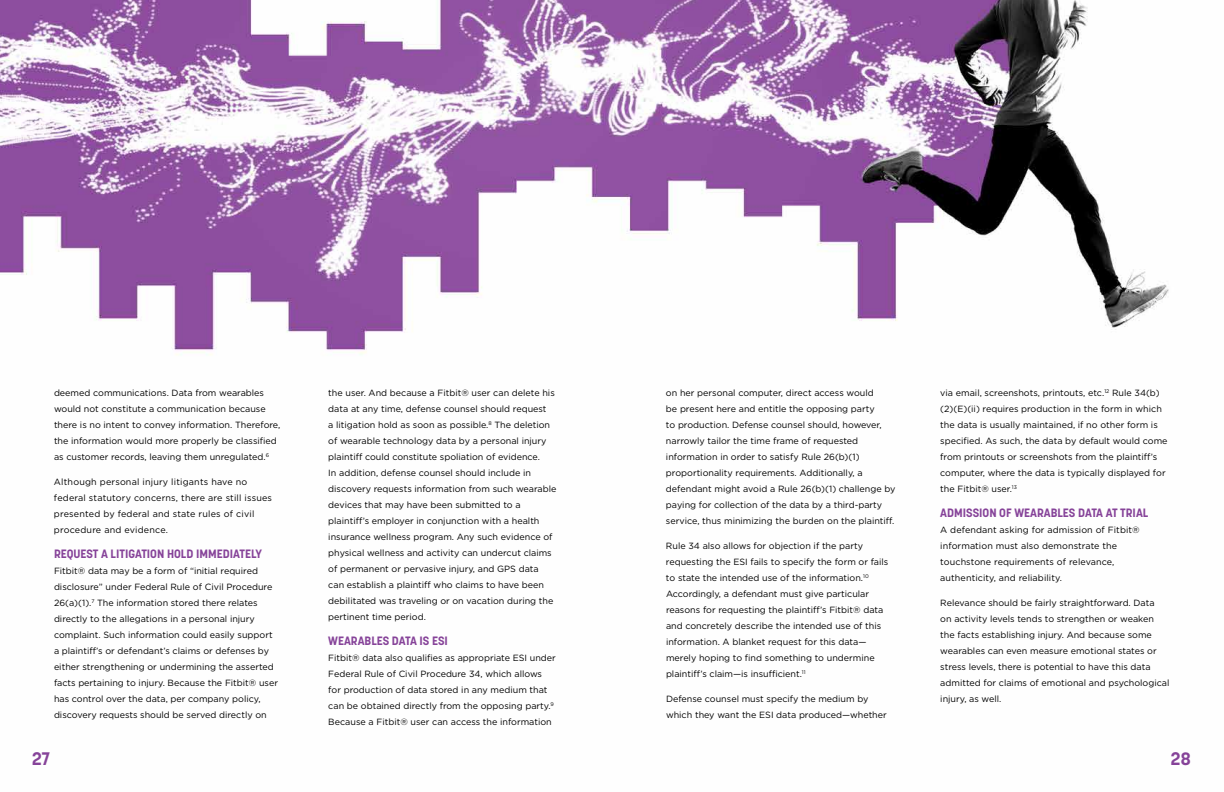
<style>
.page{position:relative;width:1224px;height:792px;background:#fff}
.page>*{position:absolute;margin:0;border:0;box-sizing:border-box;transform-origin:0 0}
.t1{font:700 18px "Korolev";color:#864399}
.t2{font:700 12px "Korolev";color:#864399}
.t3{font:9px/16px "Gotham HTF";color:#000}
.t4{font:9px/16px "Gotham HTF";letter-spacing:.02em;color:#000}
</style>
<div class="page">
<img style="left:0;top:0;width:1169px;height:355px">
<p class="t3" style="left:54px;top:384px;width:228px">deemed communications. Data from wearables would not constitute a communication because there is no intent to convey information. Therefore, the information would more properly be classified as customer records, leaving them unregulated.<sup>6</sup></p>
<p class="t4" style="left:54px;top:473px;width:220px">Although personal injury litigants have no federal statutory concerns, there are still issues presented by federal and state rules of civil procedure and evidence.</p>
<h2 class="t2" style="left:54px;top:546px;width:210px">REQUEST A LITIGATION HOLD IMMEDIATELY</h2>
<p class="t3" style="left:54px;top:562px;width:226px">Fitbit® data may be a form of “initial required disclosure” under Federal Rule of Civil Procedure 26(a)(1).<sup>7</sup> The information stored there relates directly to the allegations in a personal injury complaint. Such information could easily support a plaintiff’s or defendant’s claims or defenses by either strengthening or undermining the asserted facts pertaining to injury. Because the Fitbit® user has control over the data, per company policy, discovery requests should be served directly on</p>
<p class="t3" style="left:328px;top:384px;width:230px">the user. And because a Fitbit® user can delete his data at any time, defense counsel should request<br>a litigation hold as soon as possible.<sup>8</sup> The deletion of wearable technology data by a personal injury plaintiff could constitute spoliation of evidence.<br>In addition, defense counsel should include in discovery requests information from such wearable devices that may have been submitted to a plaintiff’s employer in conjunction with a health insurance wellness program. Any such evidence of physical wellness and activity can undercut claims of permanent or pervasive injury, and GPS data can establish a plaintiff who claims to have been debilitated was traveling or on vacation during the pertinent time period.</p>
<h2 class="t2" style="left:328px;top:633px;width:121px">WEARABLES DATA IS ESI</h2>
<p class="t3" style="left:328px;top:649px;width:229px">Fitbit® data also qualifies as appropriate ESI under Federal Rule of Civil Procedure 34, which allows for production of data stored in any medium that can be obtained directly from the opposing party.<sup>9<br></sup>Because a Fitbit® user can access the information</p>
<p class="t3" style="left:666px;top:384px;width:231px">on her personal computer, direct access would<br>be present here and entitle the opposing party<br>to production. Defense counsel should, however, narrowly tailor the time frame of requested information in order to satisfy Rule 26(b)(1) proportionality requirements. Additionally, a defendant might avoid a Rule 26(b)(1) challenge by paying for collection of the data by a third-party service, thus minimizing the burden on the plaintiff.</p>
<p class="t3" style="left:666px;top:537px;width:224px">Rule 34 also allows for objection if the party requesting the ESI fails to specify the form or fails to state the intended use of the information.<sup>10<br></sup>Accordingly, a defendant must give particular reasons for requesting the plaintiff’s Fitbit® data and concretely describe the intended use of this information. A blanket request for this data— merely hoping to find something to undermine plaintiff’s claim—is insufficient.<sup>11</sup></p>
<p class="t3" style="left:666px;top:690px;width:222px">Defense counsel must specify the medium by which they want the ESI data produced—whether</p>
<p class="t3" style="left:940px;top:384px;width:229px">via email, screenshots, printouts, etc.<sup>12</sup> Rule 34(b) (2)(E)(ii) requires production in the form in which the data is usually maintained, if no other form is specified. As such, the data by default would come from printouts or screenshots from the plaintiff’s computer, where the data is typically displayed for the Fitbit® user.<sup>13</sup></p>
<h2 class="t2" style="left:940px;top:505px;width:209px">ADMISSION OF WEARABLES DATA AT TRIAL</h2>
<p class="t3" style="left:940px;top:521px;width:201px">A defendant asking for admission of Fitbit® information must also demonstrate the touchstone requirements of relevance, authenticity, and reliability.</p>
<p class="t3" style="left:940px;top:594px;width:231px">Relevance should be fairly straightforward. Data<br>on activity levels tends to strengthen or weaken the facts establishing injury. And because some wearables can even measure emotional states or stress levels, there is potential to have this data admitted for claims of emotional and psychological injury, as well.</p>
<h1 class="t1" style="left:32px;top:747px;width:20px">27</h1>
<h1 class="t1" style="left:1171px;top:747px;width:21px">28</h1>
</div>
